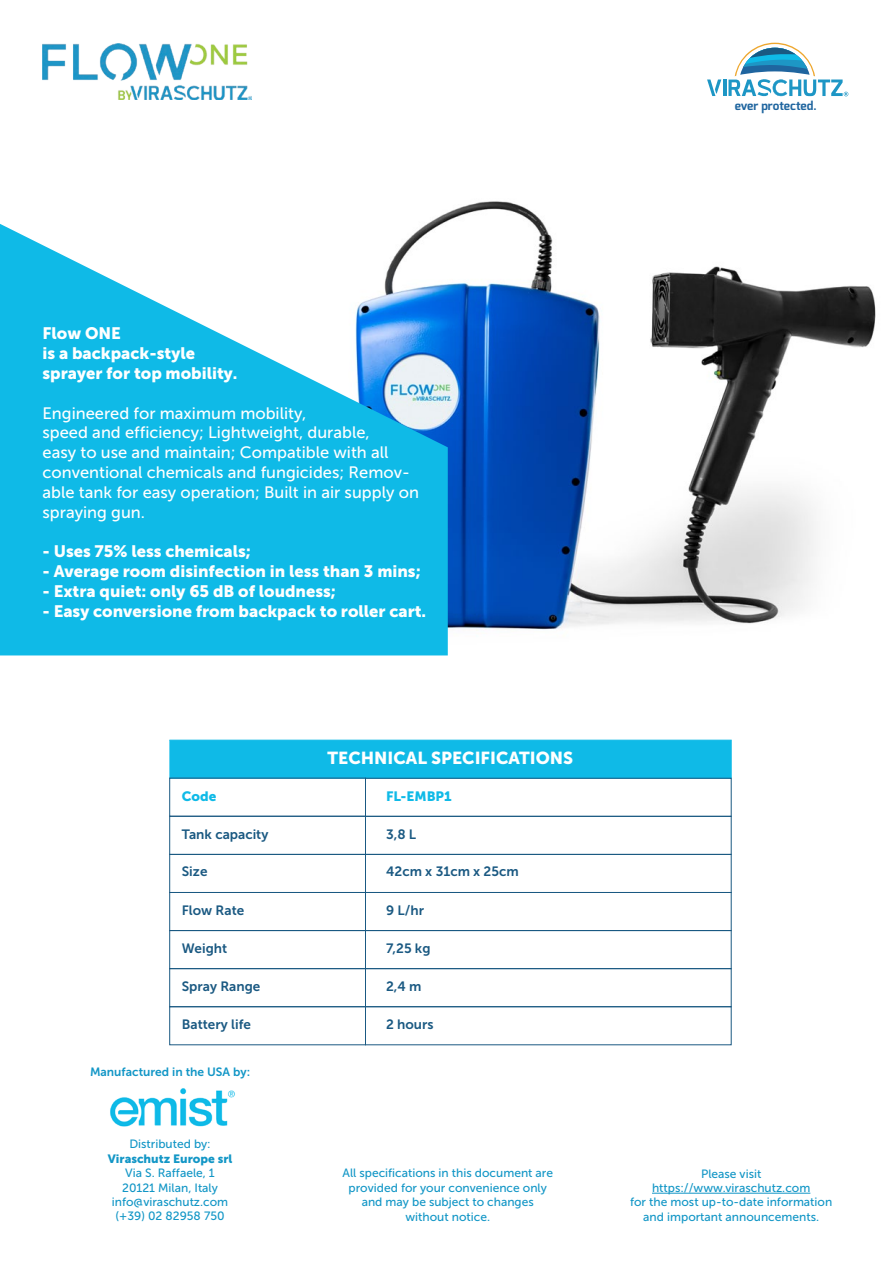
<style>
.page{position:relative;width:893px;height:1263px;background:#fff}
.page>*{position:absolute;margin:0;border:0;box-sizing:border-box;transform-origin:0 0}
.t1{font:17.25px "Museo Sans 900";color:#fff}
.t2{font:16.5px/19.8px "Museo Sans 500";color:#fff}
.t3{font:16.5px/19.8px "Museo Sans 900";color:#fff}
.t4{font:13.5px "Museo Sans 700";color:#1a5982}
.t5{font:13.5px "Museo Sans 900";color:#0fbae7}
.t6{font:12px/14.4px "Museo Sans 500";color:#1296c6;text-align:center}
.t7{font:12px "Museo Sans 700";color:#1296c6}
.t8{font:12px "Museo Sans 900";color:#1296c6}
.t9{font:700 11.85px "Exo";color:#1f659f}
</style>
<div class="page">
<img style="left:326px;top:201px;width:550px;height:455px">
<svg style="left:0;top:224px;width:448px;height:431px;fill:#0fbae7"></svg>
<div style="left:169px;top:740px;width:563px;height:39px;background:#0fbae7;border:1px solid #0fbae7"></div>
<div style="left:169px;top:778px;width:197px;height:38px;border:1px solid #1a5982"></div>
<div style="left:365px;top:778px;width:367px;height:39px;border:1px solid #1a5982"></div>
<div style="left:169px;top:816px;width:197px;height:39px;border:1px solid #1a5982"></div>
<div style="left:365px;top:816px;width:367px;height:39px;border:1px solid #1a5982"></div>
<div style="left:169px;top:854px;width:197px;height:39px;border:1px solid #1a5982"></div>
<div style="left:365px;top:854px;width:367px;height:39px;border:1px solid #1a5982"></div>
<div style="left:169px;top:892px;width:197px;height:39px;border:1px solid #1a5982"></div>
<div style="left:365px;top:892px;width:367px;height:39px;border:1px solid #1a5982"></div>
<div style="left:169px;top:930px;width:197px;height:39px;border:1px solid #1a5982"></div>
<div style="left:365px;top:930px;width:367px;height:39px;border:1px solid #1a5982"></div>
<div style="left:169px;top:968px;width:197px;height:39px;border:1px solid #1a5982"></div>
<div style="left:365px;top:968px;width:367px;height:39px;border:1px solid #1a5982"></div>
<div style="left:169px;top:1006px;width:197px;height:39px;border:1px solid #1a5982"></div>
<div style="left:365px;top:1006px;width:367px;height:39px;border:1px solid #1a5982"></div>
<img style="left:42px;top:44px;width:209px;height:56px">
<hr style="left:652px;top:1193px;width:158px;height:1px;background:#1296c6">
<img style="left:110px;top:1088px;width:125px;height:39px">
<hr style="left:723px;top:80px;width:3px;height:16px;background:#1d96c5">
<svg style="left:707px;top:80px;width:14px;height:16px"></svg>
<svg style="left:728px;top:43px;width:120px;height:53px"></svg>
<h2 class="t3" style="left:43px;top:324px;width:196px">Flow ONE<br>is a backpack-style sprayer for top mobility.</h2>
<p class="t2" style="left:43px;top:403px;width:378px">Engineered for maximum mobility,<br>speed and efficiency; Lightweight, durable,<br>easy to use and maintain; Compatible with all conventional chemicals and fungicides; Remov&shy;able tank for easy operation; Built in air supply on spraying gun.</p>
<h2 class="t3" style="left:43px;top:541px;width:210px">- Uses 75% less chemicals;</h2>
<h2 class="t3" style="left:43px;top:561px;width:380px">- Average room disinfection in less than 3 mins;</h2>
<h2 class="t3" style="left:43px;top:581px;width:295px">- Extra quiet: only 65 dB of loudness;</h2>
<h2 class="t3" style="left:43px;top:601px;width:385px">- Easy conversione from backpack to roller cart.</h2>
<p class="t5" style="left:182px;top:789px;width:36px">Code</p>
<p class="t4" style="left:182px;top:827px;width:88px">Tank capacity</p>
<p class="t4" style="left:182px;top:864px;width:27px">Size</p>
<p class="t4" style="left:182px;top:902px;width:64px">Flow Rate</p>
<p class="t4" style="left:182px;top:941px;width:47px">Weight</p>
<p class="t4" style="left:182px;top:979px;width:80px">Spray Range</p>
<p class="t4" style="left:182px;top:1017px;width:71px">Battery life</p>
<p class="t7" style="left:90px;top:1065px;width:162px">Manufactured in the USA by:</p>
<h1 class="t1" style="left:328px;top:748px;width:247px">TECHNICAL SPECIFICATIONS</h1>
<p class="t5" style="left:386px;top:789px;width:67px">FL-EMBP1</p>
<p class="t4" style="left:386px;top:827px;width:32px">3,8 L</p>
<p class="t4" style="left:386px;top:864px;width:134px">42cm x 31cm x 25cm</p>
<p class="t4" style="left:386px;top:902px;width:39px">9 L/hr</p>
<p class="t4" style="left:386px;top:941px;width:46px">7,25 kg</p>
<p class="t4" style="left:386px;top:979px;width:37px">2,4 m</p>
<p class="t4" style="left:386px;top:1017px;width:49px">2 hours</p>
<p class="t9" style="left:735px;top:98px;width:83px">ever protected.</p>
<p class="t6" style="left:129px;top:1137px;width:83px">Distributed by:</p>
<p class="t8" style="left:108px;top:1152px;width:126px">Viraschutz Europe srl</p>
<p class="t6" style="left:112px;top:1166px;width:118px">Via S. Raffaele, 1<br>20121 Milan, Italy info@viraschutz.com (+39) 02 82958 750</p>
<p class="t6" style="left:342px;top:1166px;width:212px">All specifications in this document are provided for your convenience only and may be subject to changes without notice.</p>
<p class="t6" style="left:630px;top:1166px;width:204px">Please visit https://www.viraschutz.com<br>for the most up-to-date information and important announcements.</p>
</div>
